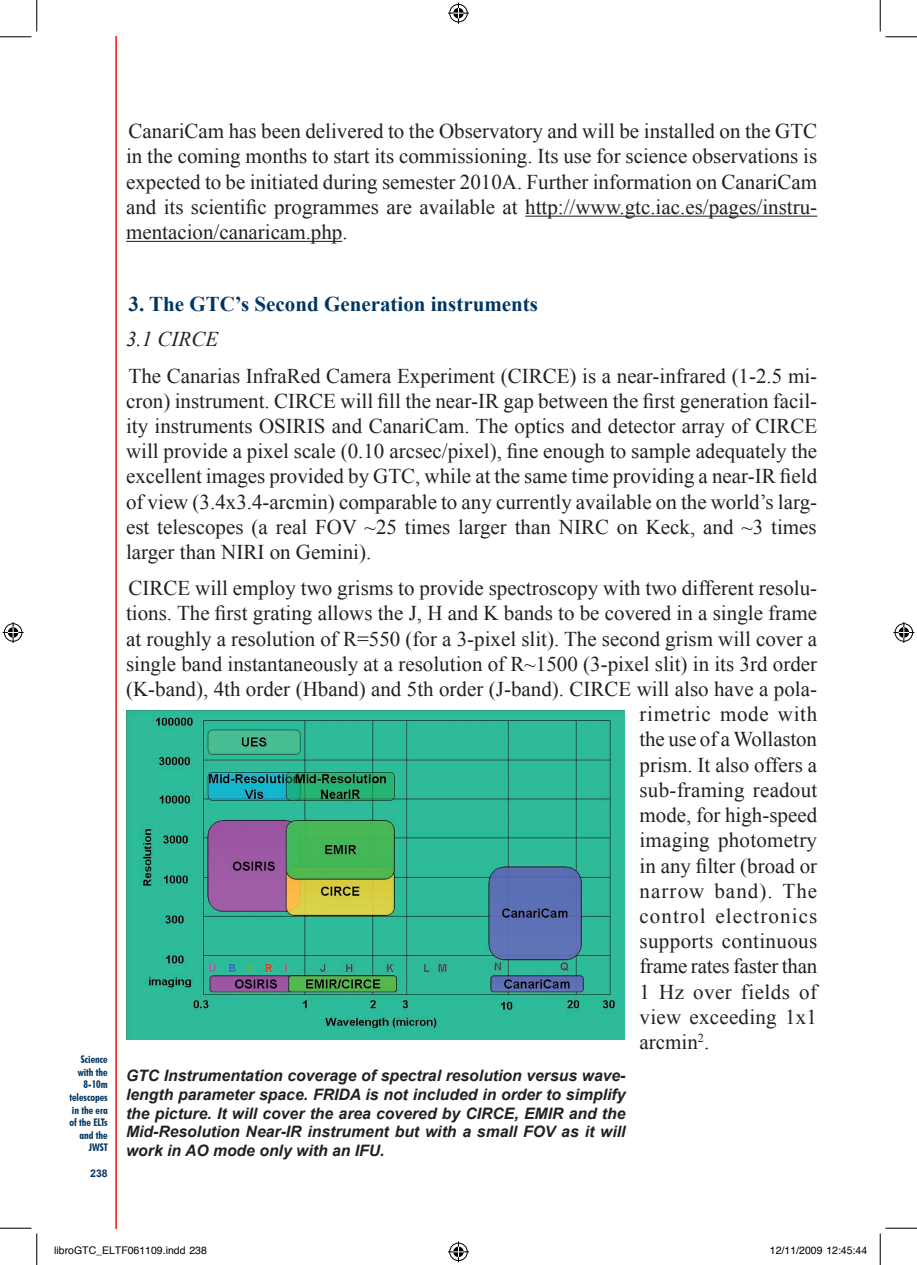
<style>
.page{position:relative;width:917px;height:1265px;background:#fff}
.page>*{position:absolute;margin:0;border:0;box-sizing:border-box;transform-origin:0 0}
.t1{font:21px/25.2px "Times New Roman";color:#231f20;text-align:justify}
.t2{font:700 21px "Times New Roman";color:#003562}
.t3{font:21px "Times New Roman";letter-spacing:.05em;color:#231f20}
.t4{font:21px "Times New Roman";letter-spacing:.03em;color:#231f20}
.t5{font:21px "Times New Roman";letter-spacing:.025em;color:#231f20}
.t6{font:italic 21px "Times New Roman";color:#231f20}
.t7{font:italic 700 15.75px/18.9px "Arial";color:#231f20;text-align:justify}
.t8{font:700 condensed 10.5px/12.6px "Futura BT";color:#003562;text-align:right}
.t9{font:10.5px "Helvetica";color:#000}
.t10{font:700 10.5px "Arial";color:#003562}
</style>
<div class="page">
<hr style="left:115px;top:37px;width:2px;height:1190px;background:#ee3432">
<hr style="left:525px;top:215px;width:292px;height:2px;background:#231f20">
<hr style="left:126px;top:241px;width:216px;height:1px;background:#231f20">
<img style="left:126px;top:710px;width:498px;height:329px">
<hr style="left:0;top:36px;width:32px;height:1px;background:#000">
<hr style="left:885px;top:36px;width:32px;height:1px;background:#000">
<hr style="left:0;top:1227px;width:32px;height:1px;background:#000">
<hr style="left:885px;top:1227px;width:32px;height:1px;background:#000">
<hr style="left:36px;top:0;width:1px;height:32px;background:#000">
<hr style="left:36px;top:1233px;width:1px;height:31px;background:#000">
<hr style="left:880px;top:0;width:1px;height:32px;background:#000">
<hr style="left:880px;top:1233px;width:1px;height:31px;background:#000">
<svg style="left:448px;top:3px;width:21px;height:21px"></svg>
<svg style="left:448px;top:1241px;width:21px;height:20px"></svg>
<svg style="left:3px;top:622px;width:21px;height:21px"></svg>
<svg style="left:893px;top:622px;width:21px;height:21px"></svg>
<p class="t1" style="left:126px;top:118px;width:693px">CanariCam has been delivered to the Observatory and will be installed on the GTC in the coming months to start its commissioning. Its use for science observations is expected to be initiated during semester 2010A. Further information on CanariCam and its scientific programmes are available at http://www.gtc.iac.es/pages/instru&shy;mentacion/canaricam.php.</p>
<p class="t8" style="left:69px;top:1052px;width:40px">Science with the<br>8-10m telescopes in the era of the ELTs and the<br>JWST</p>
<p class="t10" style="left:90px;top:1165px;width:19px">238</p>
<p class="t2" style="left:129px;top:290px;width:411px">3. The GTC’s Second Generation instruments</p>
<p class="t6" style="left:126px;top:325px;width:94px">3.1 CIRCE</p>
<p class="t1" style="left:126px;top:362px;width:693px">The Canarias InfraRed Camera Experiment (CIRCE) is a near-infrared (1-2.5 mi&shy;cron) instrument. CIRCE will fill the near-IR gap between the first generation facil&shy;ity instruments OSIRIS and CanariCam. The optics and detector array of CIRCE will provide a pixel scale (0.10 arcsec/pixel), fine enough to sample adequately the excellent images provided by GTC, while at the same time providing a near-IR field of view (3.4x3.4-arcmin) comparable to any currently available on the world’s larg&shy;est telescopes (a real FOV ~25 times larger than NIRC on Keck, and ~3 times larger than NIRI on Gemini).</p>
<p class="t1" style="left:129px;top:575px;width:690px">CIRCE will employ two grisms to provide spectroscopy with two different resolu-</p>
<p class="t1" style="left:126px;top:600px;width:693px">tions. The first grating allows the J, H and K bands to be covered in a single frame</p>
<p class="t1" style="left:126px;top:625px;width:693px">at roughly a resolution of R=550 (for a 3-pixel slit). The second grism will cover a</p>
<p class="t1" style="left:126px;top:650px;width:692px">single band instantaneously at a resolution of R~1500 (3-pixel slit) in its 3rd order</p>
<p class="t1" style="left:126px;top:676px;width:692px">(K-band), 4th order (Hband) and 5th order (J-band). CIRCE will also have a pola-</p>
<p class="t4" style="left:639px;top:700px;width:179px">rimetric mode with</p>
<p class="t1" style="left:639px;top:726px;width:179px">the use of a Wollaston</p>
<p class="t1" style="left:639px;top:751px;width:179px">prism. It also offers a</p>
<p class="t1" style="left:639px;top:776px;width:179px">sub-framing readout</p>
<p class="t1" style="left:639px;top:802px;width:179px">mode, for high-speed</p>
<p class="t1" style="left:639px;top:827px;width:179px">imaging photometry</p>
<p class="t1" style="left:639px;top:852px;width:179px">in any filter (broad or</p>
<p class="t3" style="left:639px;top:876px;width:179px">narrow band). The</p>
<p class="t3" style="left:639px;top:901px;width:179px">control electronics</p>
<p class="t1" style="left:639px;top:928px;width:179px">supports continuous</p>
<p class="t1" style="left:639px;top:953px;width:179px">frame rates faster than</p>
<p class="t5" style="left:639px;top:977px;width:179px">1 Hz over fields of</p>
<p class="t1" style="left:639px;top:1003px;width:179px">view exceeding 1x1</p>
<p class="t1" style="left:639px;top:1028px;width:71px">arcmin<sup>2</sup>.</p>
<p class="t7" style="left:126px;top:1066px;width:501px">GTC Instrumentation coverage of spectral resolution versus wave&shy;length parameter space. FRIDA is not included in order to simplify the picture. It will cover the area covered by CIRCE, EMIR and the Mid-Resolution Near-IR instrument but with a small FOV as it will work in AO mode only with an IFU.</p>
<p class="t9" style="left:54px;top:1243px;width:154px">libroGTC_ELTF061109.indd 238</p>
<p class="t9" style="left:770px;top:1243px;width:99px">12/11/2009 12:45:44</p>
</div>
